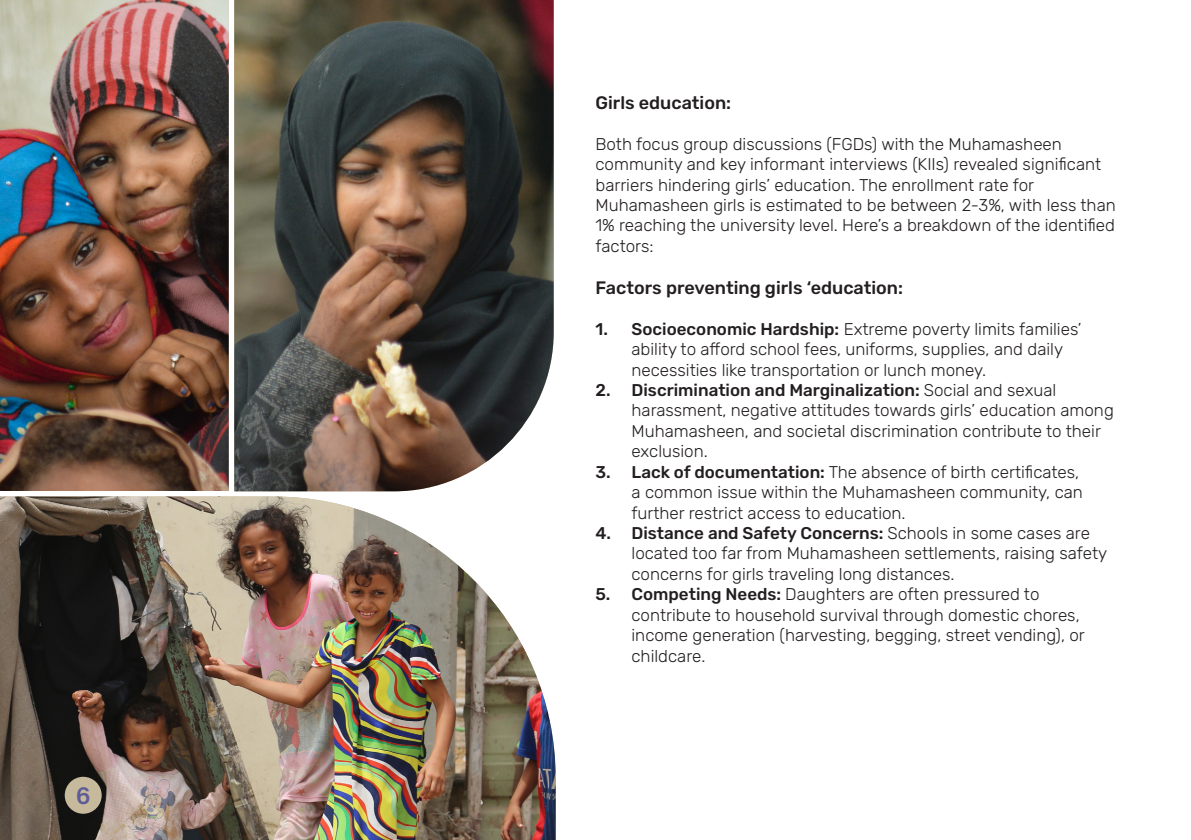
<style>
.page{position:relative;width:1191px;height:840px;background:#fff}
.page>*{position:absolute;margin:0;border:0;box-sizing:border-box;transform-origin:0 0}
.t1{font:24px "Acumin Variable Concept";color:#5e5c96}
.t2{font:500 18px "Rubik";color:#231f20}
.t3{font:300 17px/20.4px "Rubik";color:#231f20}
.s1{font-weight:500}
</style>
<div class="page">
<img style="left:234px;top:0;width:320px;height:491px">
<img style="left:0;top:0;width:229px;height:490px">
<img style="left:0;top:496px;width:556px;height:343px">
<div style="left:65px;top:776px;width:37px;height:37px;background:#c7ba9c;border-radius:50%"></div>
<h1 class="t1" style="left:76px;top:778px;width:16px">6</h1>
<p class="t2" style="left:595px;top:89px;width:137px">Girls education:</p>
<p class="t3" style="left:595px;top:134px;width:522px">Both focus group discussions (FGDs) with the Muhamasheen community and key informant interviews (KIIs) revealed significant barriers hindering girls’ education. The enrollment rate for Muhamasheen girls is estimated to be between 2-3%, with less than 1% reaching the university level. Here’s a breakdown of the identified factors:</p>
<p class="t2" style="left:595px;top:274px;width:309px">Factors preventing girls ‘education:</p>
<p class="t3" style="left:631px;top:319px;width:451px;text-indent:-36px"><span class="s1">1. Socioeconomic Hardship:</span> Extreme poverty limits families’ ability to afford school fees, uniforms, supplies, and daily necessities like transportation or lunch money.</p>
<p class="t3" style="left:631px;top:380px;width:484px;text-indent:-36px"><span class="s1">2. Discrimination and Marginalization:</span> Social and sexual harassment, negative attitudes towards girls’ education among Muhamasheen, and societal discrimination contribute to their exclusion.</p>
<p class="t3" style="left:631px;top:462px;width:453px;text-indent:-36px"><span class="s1">3. Lack of documentation:</span> The absence of birth certificates, a common issue within the Muhamasheen community, can further restrict access to education.</p>
<p class="t3" style="left:631px;top:523px;width:477px;text-indent:-36px"><span class="s1">4. Distance and Safety Concerns:</span> Schools in some cases are located too far from Muhamasheen settlements, raising safety concerns for girls traveling long distances.</p>
<p class="t3" style="left:631px;top:584px;width:455px;text-indent:-36px"><span class="s1">5. Competing Needs:</span> Daughters are often pressured to contribute to household survival through domestic chores, income generation (harvesting, begging, street vending), or childcare.</p>
</div>
